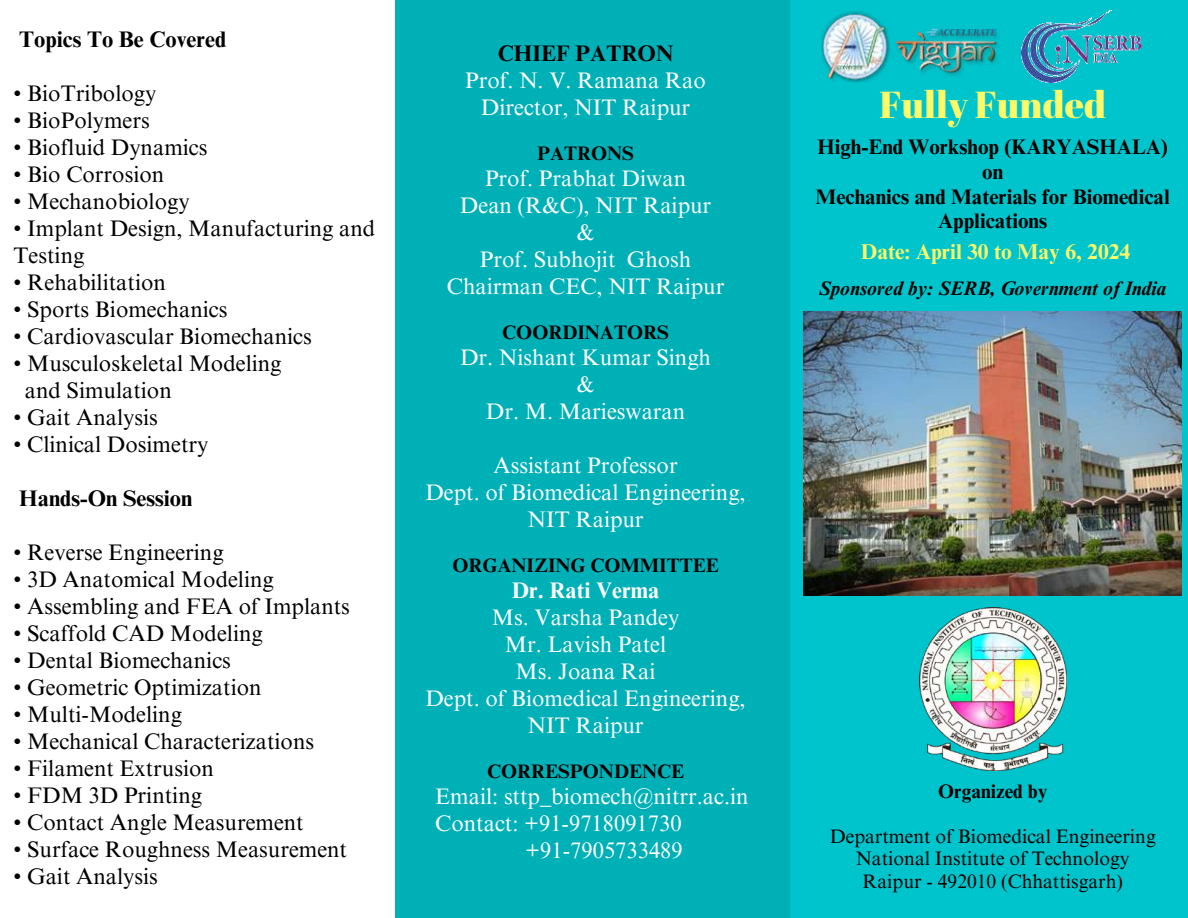
<style>
.page{position:relative;width:1188px;height:918px;background:#fff}
.page>*{position:absolute;margin:0;border:0;box-sizing:border-box;transform-origin:0 0}
.t1{font:37.5px "Abril Fatface";color:#fcfa68}
.t2{font:22.5px/27px "Times NRMT Pro";color:#000}
.t3{font:22.5px/27px "Times NRMT Pro";color:#feffff;text-align:center}
.t4{font:700 22.5px "Times NRMT Pro";color:#000}
.t5{font:700 22.5px "Times NRMT Pro";color:#feffff}
.t6{font:700 21.45px "Times NRMT Pro";color:#fcfa68}
.t7{font:700 21px/24.8px "Times NRMT Pro";color:#000;text-align:center}
.t8{font:19.5px/22.5px "Times NRMT Pro";color:#000;text-align:center}
.t9{font:700 19.5px "Times NRMT Pro";color:#000}
.t10{font:italic 700 19.5px "Times NRMT Pro";color:#000}
</style>
<div class="page">
<div style="left:771px;top:0;width:417px;height:918px;background:#00c4cc"></div>
<div style="left:395px;top:0;width:395px;height:918px;background:#00b0b7"></div>
<img style="left:821px;top:11px;width:179px;height:72px">
<img style="left:1021px;top:11px;width:121px;height:72px">
<img style="left:803px;top:312px;width:378px;height:283px">
<img style="left:920px;top:607px;width:146px;height:163px">
<p class="t4" style="left:19px;top:30px;width:209px">Topics To Be Covered</p>
<p class="t2" style="left:14px;top:82px;width:144px">• BioTribology</p>
<p class="t2" style="left:14px;top:109px;width:138px">• BioPolymers</p>
<p class="t2" style="left:14px;top:136px;width:195px">• Biofluid Dynamics</p>
<p class="t2" style="left:14px;top:163px;width:152px">• Bio Corrosion</p>
<p class="t2" style="left:14px;top:190px;width:178px">• Mechanobiology</p>
<p class="t2" style="left:14px;top:217px;width:363px">• Implant Design, Manufacturing and<br>Testing</p>
<p class="t2" style="left:14px;top:271px;width:154px">• Rehabilitation</p>
<p class="t2" style="left:14px;top:298px;width:215px">• Sports Biomechanics</p>
<p class="t2" style="left:14px;top:325px;width:300px">• Cardiovascular Biomechanics</p>
<p class="t2" style="left:25px;top:352px;width:258px;text-indent:-11px">• Musculoskeletal Modeling and Simulation</p>
<p class="t2" style="left:14px;top:406px;width:146px">• Gait Analysis</p>
<p class="t2" style="left:14px;top:433px;width:196px">• Clinical Dosimetry</p>
<p class="t4" style="left:19px;top:489px;width:175px">Hands-On Session</p>
<p class="t2" style="left:14px;top:541px;width:212px">• Reverse Engineering</p>
<p class="t2" style="left:14px;top:568px;width:262px">• 3D Anatomical Modeling</p>
<p class="t2" style="left:14px;top:595px;width:338px">• Assembling and FEA of Implants</p>
<p class="t2" style="left:14px;top:622px;width:251px">• Scaffold CAD Modeling</p>
<p class="t2" style="left:14px;top:649px;width:219px">• Dental Biomechanics</p>
<p class="t2" style="left:14px;top:676px;width:249px">• Geometric Optimization</p>
<p class="t2" style="left:14px;top:703px;width:170px">• Multi-Modeling</p>
<p class="t2" style="left:14px;top:730px;width:302px">• Mechanical Characterizations</p>
<p class="t2" style="left:14px;top:757px;width:202px">• Filament Extrusion</p>
<p class="t2" style="left:14px;top:784px;width:190px">• FDM 3D Printing</p>
<p class="t2" style="left:14px;top:811px;width:292px">• Contact Angle Measurement</p>
<p class="t2" style="left:14px;top:838px;width:335px">• Surface Roughness Measurement</p>
<p class="t2" style="left:14px;top:865px;width:146px">• Gait Analysis</p>
<p class="t4" style="left:498px;top:45px;width:177px">CHIEF PATRON</p>
<p class="t3" style="left:465px;top:70px;width:242px">Prof. N. V. Ramana Rao<br>Director, NIT Raipur</p>
<p class="t9" style="left:537px;top:146px;width:98px">PATRONS</p>
<p class="t3" style="left:447px;top:168px;width:279px">Prof. Prabhat Diwan<br>Dean (R&amp;C), NIT Raipur<br>&amp;<br>Prof. Subhojit Ghosh<br>Chairman CEC, NIT Raipur</p>
<p class="t9" style="left:502px;top:325px;width:168px">COORDINATORS</p>
<p class="t3" style="left:460px;top:347px;width:252px">Dr. Nishant Kumar Singh &amp;<br>Dr. M. Marieswaran</p>
<p class="t3" style="left:425px;top:455px;width:322px">Assistant Professor<br>Dept. of Biomedical Engineering,<br>NIT Raipur</p>
<p class="t9" style="left:452px;top:558px;width:268px">ORGANIZING COMMITTEE</p>
<p class="t5" style="left:512px;top:582px;width:149px">Dr. Rati Verma</p>
<p class="t3" style="left:425px;top:606px;width:322px">Ms. Varsha Pandey<br>Mr. Lavish Patel<br>Ms. Joana Rai<br>Dept. of Biomedical Engineering,<br>NIT Raipur</p>
<p class="t9" style="left:487px;top:764px;width:199px">CORRESPONDENCE</p>
<p class="t3" style="left:435px;top:785px;width:315px">Email: sttp_biomech@nitrr.ac.in</p>
<p class="t3" style="left:435px;top:812px;width:248px">Contact: +91-9718091730</p>
<p class="t3" style="left:525px;top:839px;width:159px">+91-7905733489</p>
<h1 class="t1" style="left:879px;top:78px;width:228px">Fully Funded</h1>
<p class="t7" style="left:816px;top:137px;width:356px">High-End Workshop (KARYASHALA) on<br>Mechanics and Materials for Biomedical<br>Applications</p>
<p class="t6" style="left:861px;top:243px;width:271px">Date: April 30 to May 6, 2024</p>
<p class="t10" style="left:819px;top:281px;width:349px">Sponsored by: SERB, Government of India</p>
<p class="t9" style="left:938px;top:784px;width:111px">Organized by</p>
<p class="t8" style="left:830px;top:827px;width:327px">Department of Biomedical Engineering<br>National Institute of Technology<br>Raipur - 492010 (Chhattisgarh)</p>
</div>
